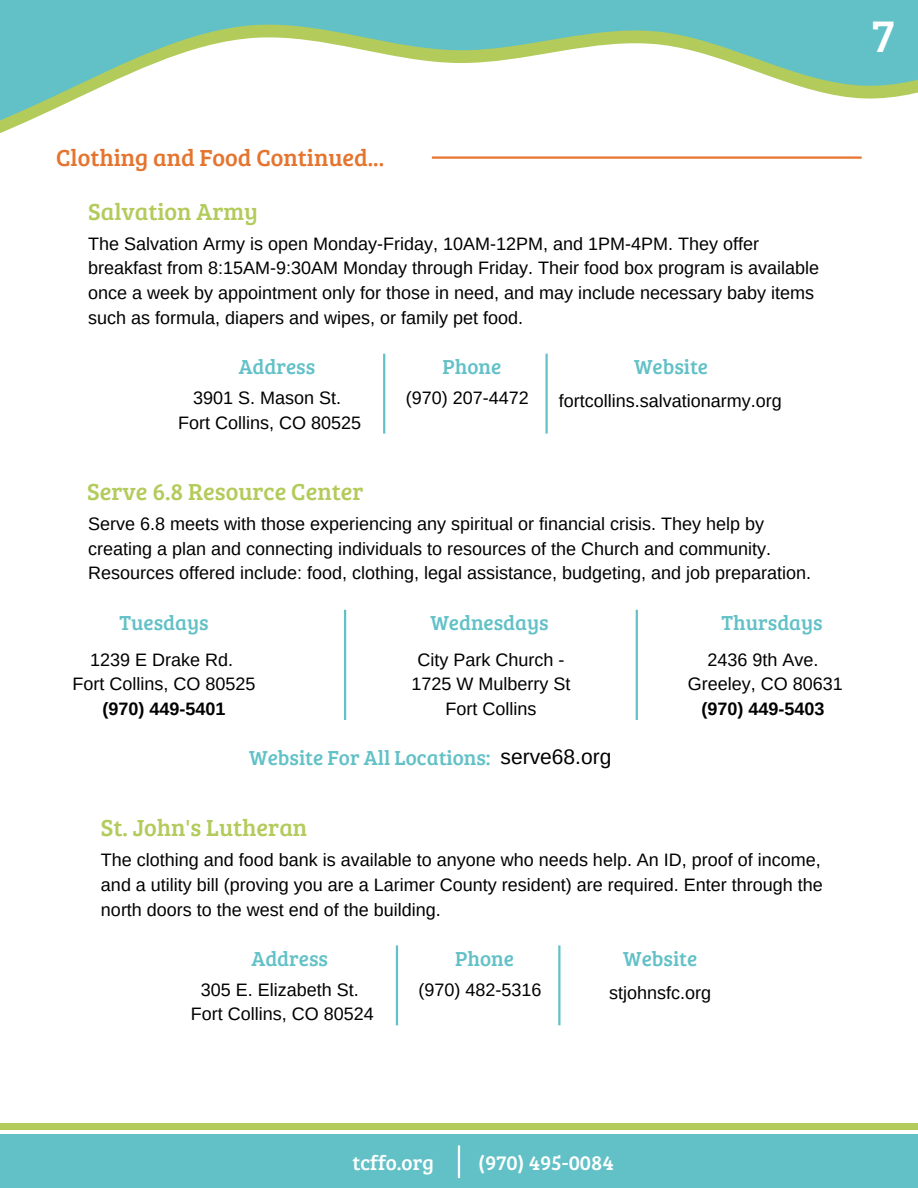
<style>
.page{position:relative;width:918px;height:1188px;background:#fff}
.page>*{position:absolute;margin:0;border:0;box-sizing:border-box;transform-origin:0 0}
.t1{font:47.25px "Bree Serif";color:#fff}
.t2{font:24px "Bree Serif";color:#b2cb5b}
.t3{font:24px "Bree Serif";color:#e5742e}
.t4{font:21px "Bree Serif";color:#62c1c7}
.t5{font:21px "Bree Serif";color:#fff}
.t6{font:18px/24.8px "Arimo";color:#000;text-align:center}
.t7{font:700 18px "Arimo";color:#000}
.s1{font-family:"Arimo";color:#000}
</style>
<div class="page">
<svg style="left:0;top:0;width:918px;height:159px"></svg>
<hr style="left:432px;top:156px;width:430px;height:3px;background:#e5742e">
<div style="left:0;top:1135px;width:918px;height:53px;background:#62c1c7"></div>
<div style="left:0;top:1123px;width:918px;height:7px;background:#b2cb5b"></div>
<hr style="left:458px;top:1145px;width:2px;height:33px;background:#fff">
<hr style="left:396px;top:945px;width:2px;height:80px;background:#62c1c7">
<hr style="left:558px;top:945px;width:2px;height:80px;background:#62c1c7">
<hr style="left:383px;top:354px;width:2px;height:80px;background:#62c1c7">
<hr style="left:545px;top:354px;width:3px;height:80px;background:#62c1c7">
<hr style="left:636px;top:610px;width:2px;height:110px;background:#62c1c7">
<hr style="left:344px;top:610px;width:2px;height:110px;background:#62c1c7">
<h1 class="t1" style="left:872px;top:1px;width:24px">7</h1>
<h2 class="t3" style="left:56px;top:140px;width:330px">Clothing and Food Continued...</h2>
<h2 class="t2" style="left:88px;top:194px;width:171px">Salvation Army</h2>
<p class="t6" style="left:88px;top:231px;width:732px;text-align:left">The Salvation Army is open Monday-Friday, 10AM-12PM, and 1PM-4PM. They offer breakfast from 8:15AM-9:30AM Monday through Friday. Their food box program is available once a week by appointment only for those in need, and may include necessary baby items such as formula, diapers and wipes, or family pet food.</p>
<p class="t4" style="left:239px;top:351px;width:78px">Address</p>
<p class="t4" style="left:442px;top:351px;width:60px">Phone</p>
<p class="t6" style="left:178px;top:385px;width:184px">3901 S. Mason St.<br>Fort Collins, CO 80525</p>
<p class="t6" style="left:406px;top:385px;width:125px">(970) 207-4472</p>
<p class="t4" style="left:634px;top:351px;width:76px">Website</p>
<p class="t6" style="left:559px;top:389px;width:224px">fortcollins.salvationarmy.org</p>
<h2 class="t2" style="left:87px;top:474px;width:278px">Serve 6.8 Resource Center</h2>
<p class="t6" style="left:88px;top:511px;width:724px;text-align:left">Serve 6.8 meets with those experiencing any spiritual or financial crisis. They help by creating a plan and connecting individuals to resources of the Church and community.<br>Resources offered include: food, clothing, legal assistance, budgeting, and job preparation.</p>
<p class="t4" style="left:120px;top:607px;width:90px">Tuesdays</p>
<p class="t4" style="left:722px;top:607px;width:103px">Thursdays</p>
<p class="t6" style="left:73px;top:647px;width:184px">1239 E Drake Rd.<br>Fort Collins, CO 80525</p>
<p class="t7" style="left:103px;top:699px;width:125px">(970) 449-5401</p>
<p class="t4" style="left:430px;top:607px;width:120px">Wednesdays</p>
<p class="t6" style="left:411px;top:647px;width:160px">City Park Church -<br>1725 W Mulberry St<br>Fort Collins</p>
<p class="t4" style="left:249px;top:743px;width:364px">Website For All Locations: <span class="s1">serve68.org</span></p>
<p class="t6" style="left:688px;top:647px;width:156px">2436 9th Ave.<br>Greeley, CO 80631</p>
<p class="t7" style="left:701px;top:699px;width:125px">(970) 449-5403</p>
<h2 class="t2" style="left:101px;top:810px;width:208px">St. John's Lutheran</h2>
<p class="t6" style="left:101px;top:848px;width:723px;text-align:justify">The clothing and food bank is available to anyone who needs help. An ID, proof of income, and a utility bill (proving you are a Larimer County resident) are required. Enter through the north doors to the west end of the building.</p>
<p class="t4" style="left:251px;top:943px;width:78px">Address</p>
<p class="t4" style="left:455px;top:943px;width:60px">Phone</p>
<p class="t6" style="left:191px;top:977px;width:184px">305 E. Elizabeth St.<br>Fort Collins, CO 80524</p>
<p class="t6" style="left:419px;top:977px;width:125px">(970) 482-5316</p>
<p class="t4" style="left:623px;top:943px;width:76px">Website</p>
<p class="t6" style="left:609px;top:980px;width:103px">stjohnsfc.org</p>
<p class="t5" style="left:352px;top:1147px;width:83px">tcffo.org</p>
<p class="t5" style="left:478px;top:1147px;width:137px">(970) 495-0084</p>
</div>
